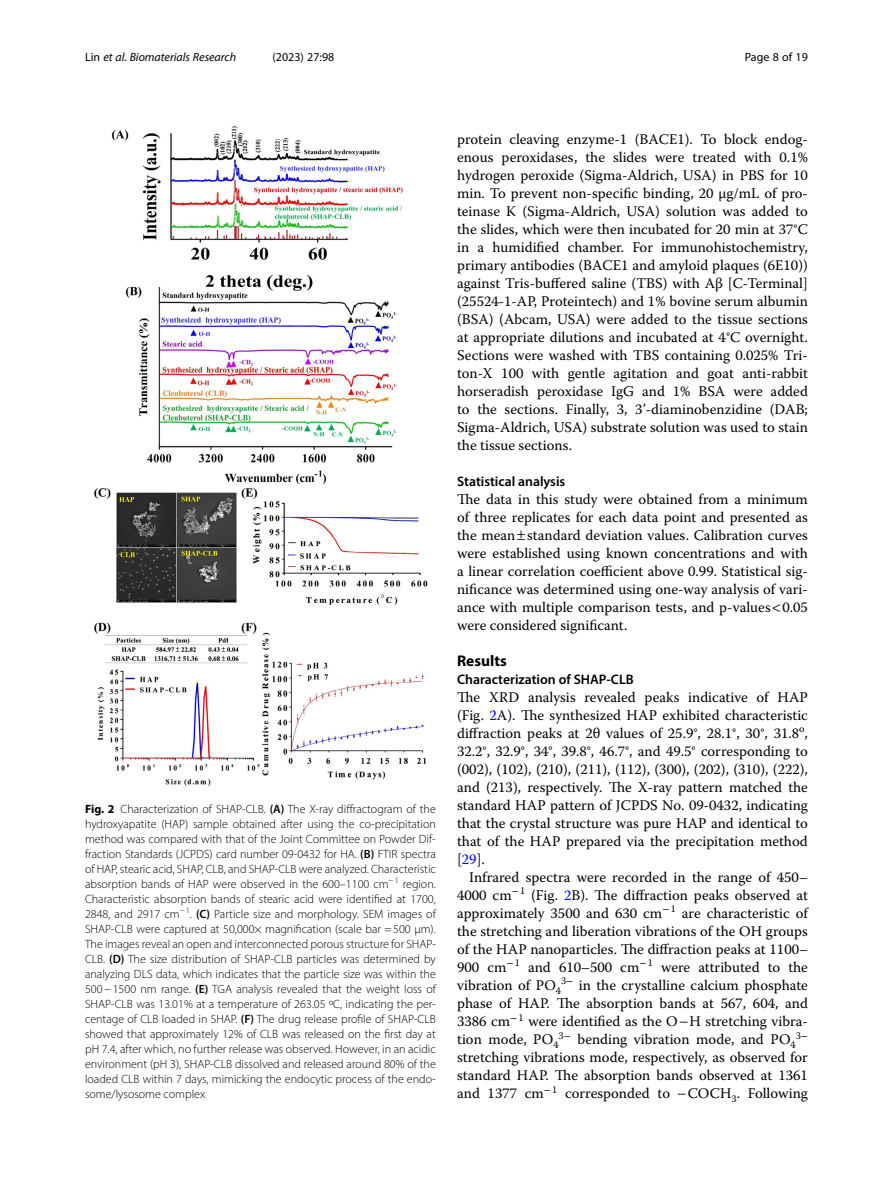
<style>
.page{position:relative;width:893px;height:1191px;background:#fff}
.page>*{position:absolute;margin:0;border:0;box-sizing:border-box;transform-origin:0 0}
.Head_1{font:700 15.45px "Myriad Pro";color:#000}
.Body_Text{font:14.7px/18px "Warnock Pro";color:#000;text-align:justify}
.Body_Text_Indent{font:14.7px/18px "Warnock Pro";color:#000;text-align:justify}
.Head_2_After_1{font:600 13.8px "Myriad Pro";color:#000}
.Head_2{font:600 13.8px "Myriad Pro";color:#000}
.Figure_Caption{font:300 12px/15px "Myriad Pro";color:#000;text-align:justify}
.t1{font:italic 12px "Myriad Pro";color:#000}
.t2{font:12px "Myriad Pro";color:#000}
.Body_Text_Indent-2{font:10.35px "Warnock Pro";color:#000}
.s1{font-style:normal}
.s2{font-weight:700}
.s3{font-weight:600}
.s4{color:#00f}
.s5{font-family:"STIX"}
</style>
<div class="page">
<img style="left:94px;top:126px;width:333px;height:659px">
<p class="t1" style="left:85px;top:50px;width:153px"><span class="s1">Lin</span> et al. Biomaterials Research</p>
<p class="t2" style="left:272px;top:50px;width:63px">(2023) 27:98</p>
<p class="t2" style="left:745px;top:50px;width:65px">Page 8 of 19</p>
<p class="Figure_Caption" style="left:85px;top:801px;width:352px"><span class="s2">Fig. 2</span> Characterization of SHAP-CLB. <span class="s3">(A)</span> The X-ray diffractogram of the hydroxyapatite (HAP) sample obtained after using the co-precipitation method was compared with that of the Joint Committee on Powder Dif&shy;fraction Standards (JCPDS) card number 09-0432 for HA. <span class="s3">(B)</span> FTIR spectra of HAP, stearic acid, SHAP, CLB, and SHAP-CLB were analyzed. Characteristic absorption bands of HAP were observed in the 600–1100 cm<sup>−1</sup> region.<br>Characteristic absorption bands of stearic acid were identified at 1700, 2848, and 2917 cm<sup>−1</sup>. <span class="s3">(C)</span> Particle size and morphology. SEM images of SHAP-CLB were captured at 50,000× magnification (scale bar =500 μm).<br>The images reveal an open and interconnected porous structure for SHAP-CLB. <span class="s3">(D)</span> The size distribution of SHAP-CLB particles was determined by analyzing DLS data, which indicates that the particle size was within the 500−1500 nm range. <span class="s3">(E)</span> TGA analysis revealed that the weight loss of SHAP-CLB was 13.01% at a temperature of 263.05 ºC, indicating the per&shy;centage of CLB loaded in SHAP. <span class="s3">(F)</span> The drug release profile of SHAP-CLB showed that approximately 12% of CLB was released on the first day at pH 7.4, after which, no further release was observed. However, in an acidic environment (pH 3), SHAP-CLB dissolved and released around 80% of the loaded CLB within 7 days, mimicking the endocytic process of the endo&shy;some/lysosome complex</p>
<p class="Body_Text" style="left:457px;top:130px;width:352px">protein cleaving enzyme-1 (BACE1). To block endog&shy;enous peroxidases, the slides were treated with 0.1% hydrogen peroxide (Sigma-Aldrich, USA) in PBS for 10 min. To prevent non-specific binding, 20 µg/mL of pro&shy;teinase K (Sigma-Aldrich, USA) solution was added to the slides, which were then incubated for 20 min at 37°C in a humidified chamber. For immunohistochemistry, primary antibodies (BACE1 and amyloid plaques (6E10)) against Tris-buffered saline (TBS) with Aβ [C-Terminal] (25524-1-AP, Proteintech) and 1% bovine serum albumin (BSA) (Abcam, USA) were added to the tissue sections at appropriate dilutions and incubated at 4°C overnight.<br>Sections were washed with TBS containing 0.025% Tri&shy;ton-X 100 with gentle agitation and goat anti-rabbit horseradish peroxidase IgG and 1% BSA were added to the sections. Finally, 3, 3’-diaminobenzidine (DAB; Sigma-Aldrich, USA) substrate solution was used to stain the tissue sections.</p>
<p class="Head_2" style="left:457px;top:473px;width:110px">Statistical analysis</p>
<p class="Body_Text" style="left:457px;top:490px;width:352px">The data in this study were obtained from a minimum of three replicates for each data point and presented as the mean standard deviation values. Calibration curves were established using known concentrations and with a linear correlation coefficient above 0.99. Statistical sig&shy;nificance was determined using one-way analysis of vari&shy;ance with multiple comparison tests, and p-values 0.05 were considered significant.</p>
<p class="Head_1" style="left:457px;top:651px;width:51px">Results</p>
<p class="Head_2_After_1" style="left:457px;top:671px;width:178px">Characterization of SHAP-CLB</p>
<p class="Body_Text" style="left:457px;top:688px;width:352px">The XRD analysis revealed peaks indicative of HAP (Fig. <span class="s4">2</span>A). The synthesized HAP exhibited characteristic diffraction peaks at 2θ values of 25.9°, 28.1°, 30°, 31.8<sup>o</sup>, 32.2°, 32.9°, 34°, 39.8°, 46.7°, and 49.5° corresponding to (002), (102), (210), (211), (112), (300), (202), (310), (222), and (213), respectively. The X-ray pattern matched the standard HAP pattern of JCPDS No. 09-0432, indicating that the crystal structure was pure HAP and identical to that of the HAP prepared via the precipitation method [<span class="s4">29</span>].</p>
<p class="Body_Text_Indent" style="left:457px;top:868px;width:352px;text-indent:12px">Infrared spectra were recorded in the range of 450– 4000 cm<sup>−</sup><sup>1</sup> (Fig. <span class="s4">2</span>B). The diffraction peaks observed at approximately 3500 and 630 cm<sup>−</sup><sup>1</sup> are characteristic of the stretching and liberation vibrations of the OH groups of the HAP nanoparticles. The diffraction peaks at 1100– 900 cm<sup>−</sup><sup>1</sup> and 610–500 cm<sup>−</sup><sup>1</sup> were attributed to the vibration of PO<sub>4</sub><sup>3</sup><sup>−</sup> in the crystalline calcium phosphate phase of HAP. The absorption bands at 567, 604, and 3386 cm<sup>−</sup><sup>1</sup> were identified as the O−H stretching vibra&shy;tion mode, PO<sub>4</sub><sup>3</sup><sup>−</sup> bending vibration mode, and PO<sub>4</sub></p>
<p class="Body_Text_Indent-2" style="left:796px;top:1028px;width:14px">3<span class="s5">−</span></p>
<p class="Body_Text_Indent" style="left:457px;top:1048px;width:352px">stretching vibrations mode, respectively, as observed for standard HAP. The absorption bands observed at 1361 and 1377 cm<sup>−</sup><sup>1</sup> corresponded to −COCH<sub>3</sub>. Following</p>
</div>
